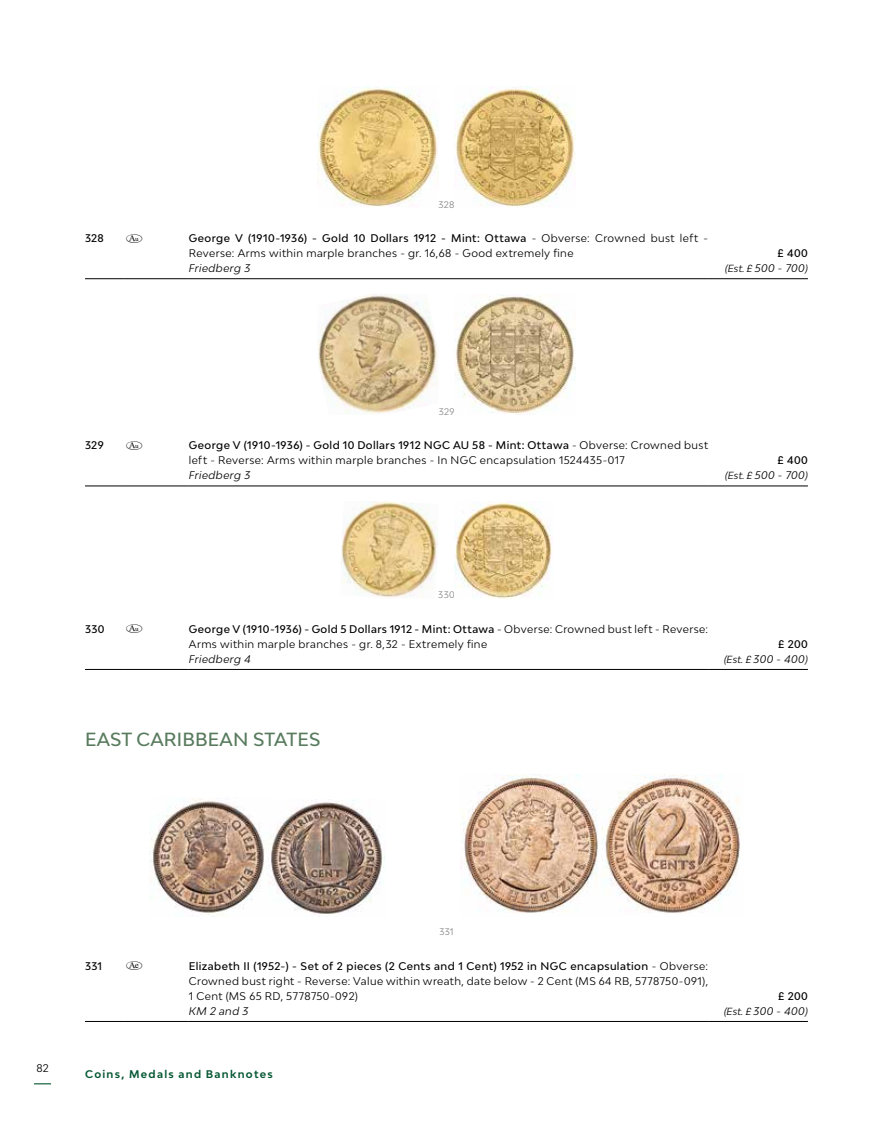
<style>
.page{position:relative;width:893px;height:1127px;background:#fff}
.page>*{position:absolute;margin:0;border:0;box-sizing:border-box;transform-origin:0 0}
.t1{font:500 18px "Bw Modelica";letter-spacing:.01em;color:#587b5e}
.t2{font:12px "bolaffib";color:#000}
.t3{font:10.5px/15px "Bw Modelica";letter-spacing:.04em;color:#000}
.t4{font:italic 10.5px "Bw Modelica";letter-spacing:.035em;color:#000}
.t5{font:500 10.5px "Bw Modelica";letter-spacing:.035em;color:#000}
.t6{font:700 10.5px "Bw Modelica";letter-spacing:.12em;color:#045632}
.t7{font:italic 9.75px "Bw Modelica";letter-spacing:.005em;color:#000}
.t8{font:9px "Bw Modelica";letter-spacing:.035em;color:#878787}
.s1{font-weight:500}
.s2{font-size:10.5px}
</style>
<div class="page">
<hr style="left:85px;top:278px;width:40px;height:1px;background:#000">
<hr style="left:125px;top:278px;width:64px;height:1px;background:#000">
<hr style="left:189px;top:278px;width:519px;height:1px;background:#000">
<hr style="left:708px;top:278px;width:100px;height:1px;background:#000">
<img style="left:317px;top:86px;width:121px;height:121px">
<img style="left:455px;top:86px;width:120px;height:121px">
<hr style="left:85px;top:486px;width:40px;height:1px;background:#000">
<hr style="left:125px;top:486px;width:64px;height:1px;background:#000">
<hr style="left:189px;top:486px;width:519px;height:1px;background:#000">
<hr style="left:708px;top:486px;width:100px;height:1px;background:#000">
<img style="left:318px;top:294px;width:120px;height:120px">
<img style="left:455px;top:294px;width:120px;height:121px">
<hr style="left:85px;top:669px;width:40px;height:1px;background:#000">
<hr style="left:125px;top:669px;width:64px;height:1px;background:#000">
<hr style="left:189px;top:669px;width:519px;height:1px;background:#000">
<hr style="left:708px;top:669px;width:100px;height:1px;background:#000">
<img style="left:341px;top:501px;width:97px;height:97px">
<img style="left:455px;top:501px;width:97px;height:97px">
<hr style="left:85px;top:1021px;width:40px;height:1px;background:#000">
<hr style="left:125px;top:1021px;width:64px;height:1px;background:#000">
<hr style="left:189px;top:1021px;width:519px;height:1px;background:#000">
<hr style="left:708px;top:1021px;width:100px;height:1px;background:#000">
<img style="left:149px;top:798px;width:118px;height:118px">
<img style="left:269px;top:799px;width:116px;height:116px">
<img style="left:460px;top:774px;width:280px;height:139px">
<svg style="left:34px;top:1083px;width:17px;height:1px"></svg>
<p class="t8" style="left:438px;top:198px;width:18px">328</p>
<p class="t5" style="left:85px;top:231px;width:20px">328</p>
<p class="t2" style="left:125px;top:231px;width:21px">U</p>
<p class="t3" style="left:189px;top:230px;width:521px"><span class="s1">George V (1910-1936) - Gold 10 Dollars 1912 - Mint: Ottawa</span> - Obverse: Crowned bust left -<br>Reverse: Arms within marple branches - gr. 16,68 - Good extremely fine</p>
<p class="t4" style="left:189px;top:261px;width:63px">Friedberg 3</p>
<p class="t5" style="left:778px;top:246px;width:32px">£ 400</p>
<p class="t7" style="left:725px;top:262px;width:84px">(Est. £ <span class="s2">500 - 700</span>)</p>
<p class="t8" style="left:439px;top:406px;width:17px">329</p>
<p class="t5" style="left:85px;top:438px;width:20px">329</p>
<p class="t2" style="left:125px;top:438px;width:21px">U</p>
<p class="t3" style="left:189px;top:437px;width:521px"><span class="s1">George V (1910-1936) - Gold 10 Dollars 1912 NGC AU 58 - Mint: Ottawa</span> - Obverse: Crowned bust left - Reverse: Arms within marple branches - In NGC encapsulation 1524435-017</p>
<p class="t4" style="left:189px;top:468px;width:63px">Friedberg 3</p>
<p class="t5" style="left:778px;top:453px;width:32px">£ 400</p>
<p class="t7" style="left:725px;top:469px;width:84px">(Est. £ <span class="s2">500 - 700</span>)</p>
<p class="t8" style="left:438px;top:589px;width:18px">330</p>
<p class="t5" style="left:85px;top:622px;width:21px">330</p>
<p class="t2" style="left:125px;top:622px;width:21px">U</p>
<p class="t3" style="left:189px;top:621px;width:521px"><span class="s1">George V (1910-1936) - Gold 5 Dollars 1912 - Mint: Ottawa</span> - Obverse: Crowned bust left - Reverse:<br>Arms within marple branches - gr. 8,32 - Extremely fine</p>
<p class="t4" style="left:189px;top:652px;width:63px">Friedberg 4</p>
<p class="t5" style="left:778px;top:637px;width:31px">£ 200</p>
<p class="t7" style="left:724px;top:653px;width:85px">(Est. £ <span class="s2">300 - 400</span>)</p>
<h1 class="t1" style="left:85px;top:728px;width:237px">EAST CARIBBEAN STATES</h1>
<p class="t3" style="left:36px;top:1060px;width:14px">82</p>
<p class="t8" style="left:439px;top:926px;width:16px">331</p>
<p class="t5" style="left:85px;top:959px;width:18px">331</p>
<p class="t2" style="left:125px;top:959px;width:21px">e</p>
<p class="t3" style="left:189px;top:958px;width:521px;text-align:justify"><span class="s1">Elizabeth II (1952-) - Set of 2 pieces (2 Cents and 1 Cent) 1952 in NGC encapsulation</span> - Obverse:<br>Crowned bust right - Reverse: Value within wreath, date below - 2 Cent (MS 64 RB, 5778750-091), 1 Cent (MS 65 RD, 5778750-092)</p>
<p class="t4" style="left:189px;top:1004px;width:61px">KM 2 and 3</p>
<p class="t5" style="left:778px;top:989px;width:31px">£ 200</p>
<p class="t7" style="left:724px;top:1005px;width:85px">(Est. £ <span class="s2">300 - 400</span>)</p>
<p class="t6" style="left:85px;top:1067px;width:189px">Coins, Medals and Banknotes</p>
</div>
